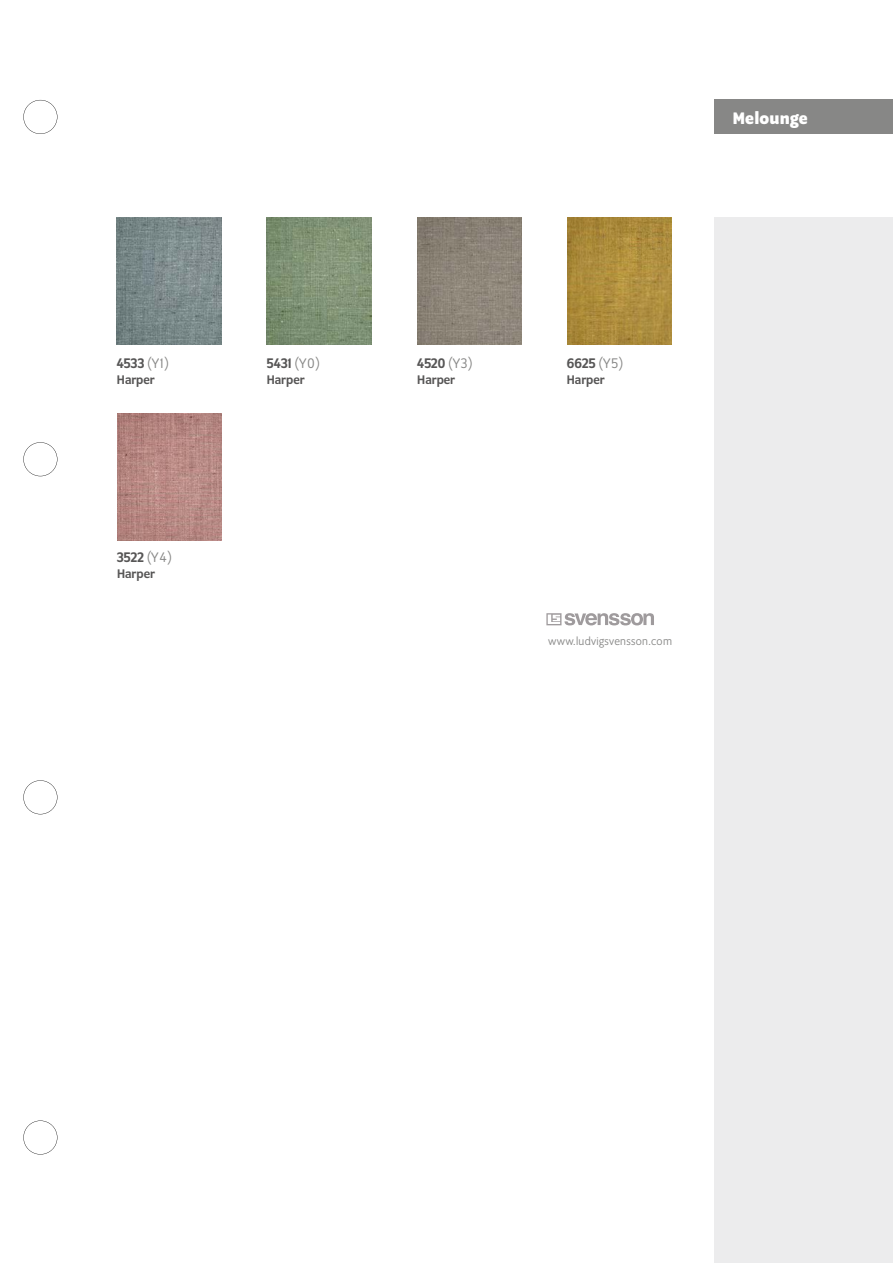
<style>
.page{position:relative;width:893px;height:1263px;background:#fff}
.page>*{position:absolute;margin:0;border:0;box-sizing:border-box;transform-origin:0 0}
.t1{font:700 18px "Program OT";letter-spacing:.01em;color:#fff}
.t2{font:500 15px "Program OT";letter-spacing:.01em;color:#575656}
.t3{font:500 13.5px "Program OT";color:#575656}
.t4{font:12px "Program OT";letter-spacing:.025em;color:#878786}
.s1{font-weight:400;color:#878786}
</style>
<div class="page">
<div style="left:714px;top:217px;width:179px;height:1046px;background:#ececed"></div>
<div style="left:714px;top:100px;width:179px;height:34px;background:#878786"></div>
<svg style="left:546px;top:613px;width:108px;height:12px"></svg>
<img style="left:117px;top:414px;width:104px;height:126px">
<img style="left:117px;top:218px;width:104px;height:127px">
<img style="left:267px;top:218px;width:104px;height:127px">
<img style="left:417px;top:218px;width:105px;height:127px">
<img style="left:567px;top:218px;width:104px;height:127px">
<svg style="left:23px;top:100px;width:34px;height:34px"></svg>
<svg style="left:23px;top:442px;width:34px;height:34px"></svg>
<svg style="left:23px;top:780px;width:34px;height:34px"></svg>
<svg style="left:23px;top:1120px;width:34px;height:34px"></svg>
<p class="t2" style="left:117px;top:357px;width:54px">4533 <span class="s1">(Y1)</span></p>
<p class="t3" style="left:117px;top:374px;width:39px">Harper</p>
<p class="t2" style="left:117px;top:551px;width:57px">3522 <span class="s1">(Y4)</span></p>
<p class="t3" style="left:117px;top:569px;width:39px">Harper</p>
<p class="t2" style="left:267px;top:357px;width:55px">5431 <span class="s1">(Y0)</span></p>
<p class="t3" style="left:267px;top:374px;width:39px">Harper</p>
<p class="t2" style="left:417px;top:357px;width:57px">4520 <span class="s1">(Y3)</span></p>
<p class="t3" style="left:417px;top:374px;width:39px">Harper</p>
<p class="t2" style="left:567px;top:357px;width:58px">6625 <span class="s1">(Y5)</span></p>
<p class="t3" style="left:567px;top:374px;width:39px">Harper</p>
<p class="t1" style="left:733px;top:112px;width:77px">Melounge</p>
<p class="t4" style="left:548px;top:636px;width:125px">www.ludvigsvensson.com</p>
</div>
